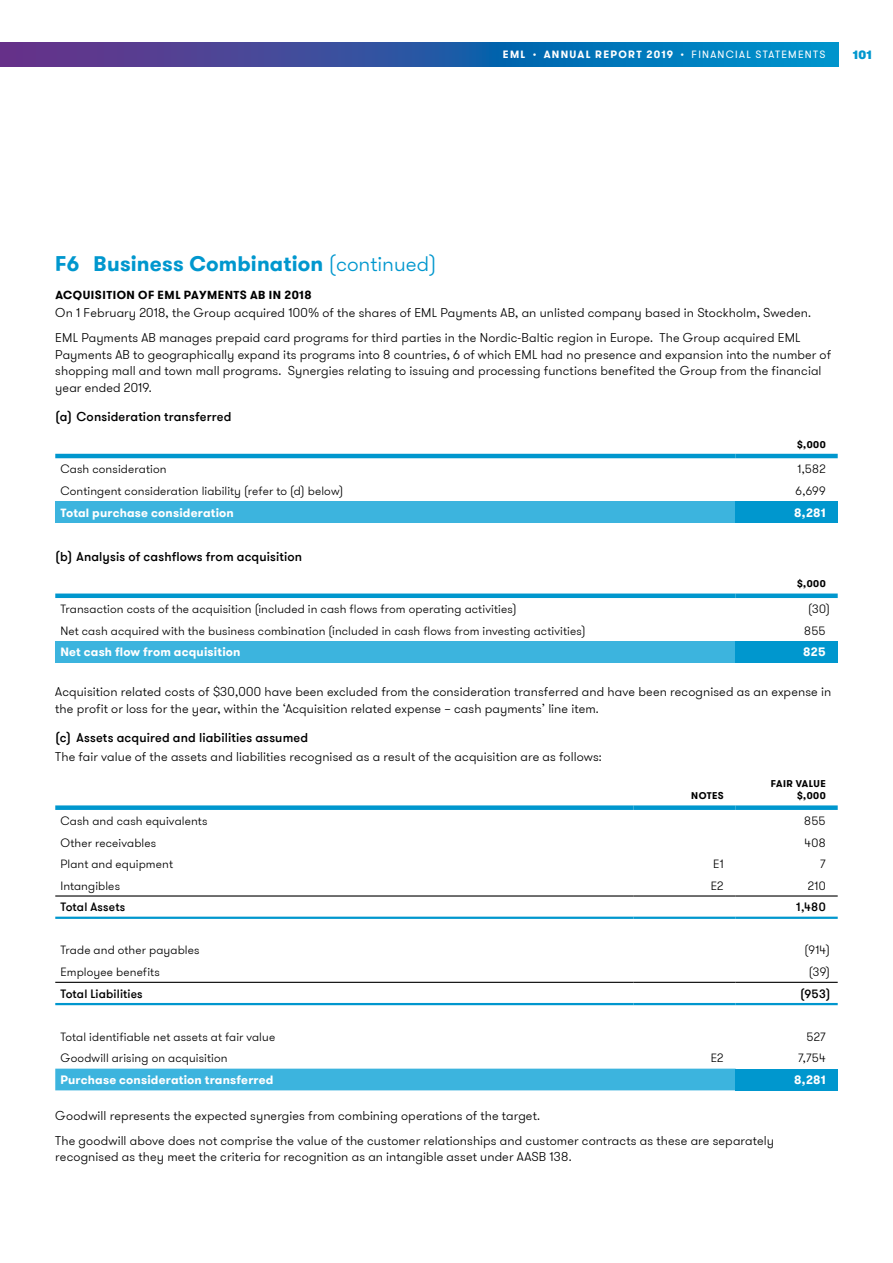
<style>
.page{position:relative;width:893px;height:1263px;background:#fff}
.page>*{position:absolute;margin:0;border:0;box-sizing:border-box;transform-origin:0 0}
.t1{font:700 21px "GT Walsheim Pro";letter-spacing:.01em;color:#0097ce}
.t2{font:300 12.75px/16.5px "GT Walsheim Pro";letter-spacing:.01em;color:#000}
.t3{font:500 12.75px "GT Walsheim Pro";letter-spacing:.01em;color:#000}
.t4{font:300 12px "GT Walsheim Pro";letter-spacing:.01em;color:#000}
.t5{font:700 12px "GT Walsheim Pro";letter-spacing:.015em;color:#fff}
.t6{font:500 12px "GT Walsheim Pro";letter-spacing:.01em;color:#000}
.t7{font:900 12px "GT Walsheim Pro";color:#0097ce}
.t8{font:700 11.7px "GT Walsheim Pro";letter-spacing:.045em;color:#000}
.t9{font:700 10.5px "GT Walsheim Pro";letter-spacing:.125em;color:#fff}
.t10{font:700 9.75px/12px "GT Walsheim Pro";letter-spacing:.05em;color:#000;text-align:right}
.s1{font-weight:500}
.s2{font-weight:400}
.s3{font-weight:300}
</style>
<div class="page">
<div style="left:55px;top:501px;width:681px;height:22px;background:#3cb4de"></div>
<div style="left:736px;top:501px;width:102px;height:22px;background:#0097ce"></div>
<hr style="left:55px;top:454px;width:681px;height:4px;background:#0097ce">
<hr style="left:736px;top:454px;width:102px;height:4px;background:#0097ce">
<div style="left:55px;top:641px;width:681px;height:22px;background:#3cb4de"></div>
<div style="left:736px;top:641px;width:102px;height:22px;background:#0097ce"></div>
<div style="left:55px;top:593px;width:681px;height:5px;background:#0097ce"></div>
<div style="left:736px;top:593px;width:102px;height:5px;background:#0097ce"></div>
<div style="left:55px;top:1069px;width:681px;height:21px;background:#3cb4de"></div>
<div style="left:736px;top:1069px;width:102px;height:21px;background:#0097ce"></div>
<div style="left:55px;top:805px;width:579px;height:5px;background:#0097ce"></div>
<div style="left:634px;top:805px;width:102px;height:5px;background:#0097ce"></div>
<div style="left:736px;top:805px;width:102px;height:5px;background:#0097ce"></div>
<hr style="left:55px;top:895px;width:579px;height:1px;background:#000">
<hr style="left:634px;top:895px;width:102px;height:1px;background:#000">
<hr style="left:736px;top:895px;width:102px;height:1px;background:#000">
<hr style="left:55px;top:982px;width:579px;height:1px;background:#000">
<hr style="left:634px;top:982px;width:102px;height:1px;background:#000">
<hr style="left:736px;top:982px;width:102px;height:1px;background:#000">
<hr style="left:55px;top:917px;width:579px;height:2px;background:#0097ce">
<hr style="left:634px;top:917px;width:102px;height:2px;background:#0097ce">
<hr style="left:736px;top:917px;width:102px;height:2px;background:#0097ce">
<hr style="left:55px;top:1003px;width:579px;height:2px;background:#0097ce">
<hr style="left:634px;top:1003px;width:102px;height:2px;background:#0097ce">
<hr style="left:736px;top:1003px;width:102px;height:2px;background:#0097ce">
<svg style="left:0;top:43px;width:838px;height:23px;background:#285da7"></svg>
<p class="t9" style="left:503px;top:48px;width:324px">EML <span class="s1">•</span> ANNUAL REPORT 2019 <span class="s1">•</span> <span class="s2">FINANCIAL STATEMENTS</span></p>
<p class="t7" style="left:853px;top:46px;width:20px">101</p>
<h1 class="t1" style="left:55px;top:250px;width:383px">F6 Business Combination <span class="s3">(continued)</span></h1>
<p class="t8" style="left:55px;top:287px;width:258px">ACQUISITION OF EML PAYMENTS AB IN 2018</p>
<p class="t2" style="left:55px;top:301px;width:757px;line-height:25px">On 1 February 2018, the Group acquired 100% of the shares of EML Payments AB, an unlisted company based in Stockholm, Sweden.<br>EML Payments AB manages prepaid card programs for third parties in the Nordic-Baltic region in Europe. The Group acquired EML</p>
<p class="t2" style="left:55px;top:346px;width:777px">Payments AB to geographically expand its programs into 8 countries, 6 of which EML had no presence and expansion into the number of shopping mall and town mall programs. Synergies relating to issuing and processing functions benefited the Group from the financial year ended 2019.</p>
<p class="t3" style="left:55px;top:409px;width:178px">(a) Consideration transferred</p>
<p class="t10" style="left:797px;top:438px;width:31px">$,000</p>
<p class="t4" style="left:60px;top:462px;width:108px">Cash consideration</p>
<p class="t4" style="left:797px;top:462px;width:30px">1,582</p>
<p class="t4" style="left:60px;top:483px;width:284px">Contingent consideration liability (refer to (d) below)</p>
<p class="t4" style="left:795px;top:483px;width:32px">6,699</p>
<p class="t5" style="left:60px;top:505px;width:175px">Total purchase consideration</p>
<p class="t5" style="left:794px;top:505px;width:33px">8,281</p>
<p class="t3" style="left:55px;top:548px;width:248px">(b) Analysis of cashflows from acquisition</p>
<p class="t10" style="left:797px;top:578px;width:31px">$,000</p>
<p class="t4" style="left:60px;top:601px;width:458px">Transaction costs of the acquisition (included in cash flows from operating activities)</p>
<p class="t4" style="left:808px;top:601px;width:23px">(30)</p>
<p class="t4" style="left:60px;top:623px;width:527px">Net cash acquired with the business combination (included in cash flows from investing activities)</p>
<p class="t4" style="left:804px;top:623px;width:23px">855</p>
<p class="t5" style="left:60px;top:644px;width:182px">Net cash flow from acquisition</p>
<p class="t5" style="left:803px;top:644px;width:24px">825</p>
<p class="t2" style="left:55px;top:684px;width:777px">Acquisition related costs of $30,000 have been excluded from the consideration transferred and have been recognised as an expense in the profit or loss for the year, within the ‘Acquisition related expense – cash payments’ line item.</p>
<p class="t3" style="left:55px;top:730px;width:254px">(c) Assets acquired and liabilities assumed</p>
<p class="t2" style="left:55px;top:748px;width:548px">The fair value of the assets and liabilities recognised as a result of the acquisition are as follows:</p>
<p class="t10" style="left:691px;top:790px;width:34px">NOTES</p>
<p class="t10" style="left:771px;top:778px;width:57px">FAIR VALUE $,000</p>
<p class="t4" style="left:60px;top:813px;width:149px">Cash and cash equivalents</p>
<p class="t4" style="left:804px;top:813px;width:23px">855</p>
<p class="t4" style="left:60px;top:835px;width:97px">Other receivables</p>
<p class="t4" style="left:805px;top:835px;width:23px">408</p>
<p class="t4" style="left:60px;top:856px;width:114px">Plant and equipment</p>
<p class="t4" style="left:713px;top:856px;width:12px">E1</p>
<p class="t4" style="left:820px;top:856px;width:7px">7</p>
<p class="t4" style="left:60px;top:878px;width:61px">Intangibles</p>
<p class="t4" style="left:711px;top:878px;width:14px">E2</p>
<p class="t4" style="left:808px;top:878px;width:19px">210</p>
<p class="t6" style="left:60px;top:900px;width:66px">Total Assets</p>
<p class="t6" style="left:796px;top:900px;width:31px">1,480</p>
<p class="t4" style="left:60px;top:943px;width:141px">Trade and other payables</p>
<p class="t4" style="left:805px;top:943px;width:27px">(914)</p>
<p class="t4" style="left:60px;top:964px;width:101px">Employee benefits</p>
<p class="t4" style="left:809px;top:964px;width:23px">(39)</p>
<p class="t6" style="left:60px;top:986px;width:84px">Total Liabilities</p>
<p class="t6" style="left:800px;top:986px;width:32px">(953)</p>
<p class="t4" style="left:60px;top:1029px;width:216px">Total identifiable net assets at fair value</p>
<p class="t4" style="left:806px;top:1029px;width:21px">527</p>
<p class="t4" style="left:60px;top:1050px;width:169px">Goodwill arising on acquisition</p>
<p class="t4" style="left:711px;top:1050px;width:14px">E2</p>
<p class="t4" style="left:798px;top:1050px;width:29px">7,754</p>
<p class="t5" style="left:60px;top:1072px;width:215px">Purchase consideration transferred</p>
<p class="t5" style="left:794px;top:1072px;width:33px">8,281</p>
<p class="t2" style="left:55px;top:1103px;width:720px;line-height:25px">Goodwill represents the expected synergies from combining operations of the target.<br>The goodwill above does not comprise the value of the customer relationships and customer contracts as these are separately</p>
<p class="t2" style="left:55px;top:1149px;width:518px">recognised as they meet the criteria for recognition as an intangible asset under AASB 138.</p>
</div>
